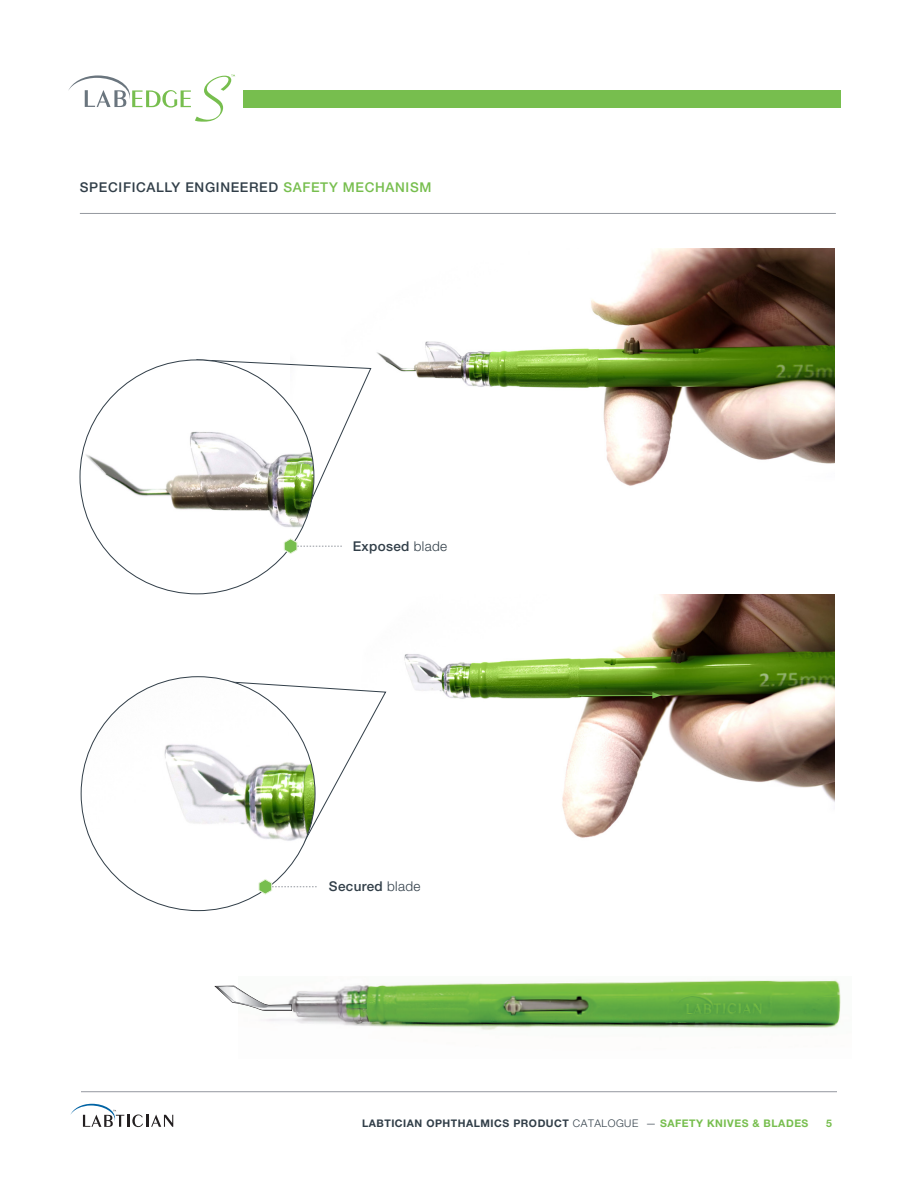
<style>
.page{position:relative;width:918px;height:1188px;background:#fff}
.page>*{position:absolute;margin:0;border:0;box-sizing:border-box;transform-origin:0 0}
.t1{font:500 13.5px "Helvetica Neue LT Std";letter-spacing:.05em;color:#313e48}
.t2{font:500 13.5px "Helvetica Neue LT Std";letter-spacing:.025em;color:#313e48}
.t3{font:700 10.5px "Helvetica Neue LT Std";letter-spacing:.05em;color:#313e48}
.t4{font:700 10.5px "Helvetica Neue LT Std";color:#77be4e}
.s1{color:#77be4e}
.s2{font-weight:300}
</style>
<div class="page">
<img style="left:293px;top:594px;width:542px;height:269px">
<hr style="left:81px;top:1091px;width:756px;height:1px;background:#94989f">
<svg style="left:70px;top:1104px;width:103px;height:23px"></svg>
<hr style="left:578px;top:695px;width:77px;height:1px;background:#77be4e">
<svg style="left:652px;top:692px;width:9px;height:7px"></svg>
<div style="left:243px;top:90px;width:598px;height:18px;background:#77be4e"></div>
<svg style="left:68px;top:74px;width:167px;height:48px"></svg>
<img style="left:371px;top:248px;width:464px;height:238px">
<svg style="left:226px;top:680px;width:160px;height:177px"></svg>
<img style="left:80px;top:360px;width:234px;height:234px;border-radius:117px">
<svg style="left:197px;top:360px;width:174px;height:194px"></svg>
<img style="left:81px;top:677px;width:234px;height:234px;border-radius:117px">
<svg style="left:258px;top:879px;width:59px;height:16px"></svg>
<img style="left:266px;top:980px;width:575px;height:50px">
<svg style="left:215px;top:986px;width:77px;height:25px"></svg>
<hr style="left:80px;top:213px;width:756px;height:1px;background:#94989f">
<p class="t1" style="left:80px;top:179px;width:353px">SPECIFICALLY ENGINEERED <span class="s1">SAFETY MECHANISM</span></p>
<p class="t2" style="left:353px;top:538px;width:96px">Exposed <span class="s2">blade</span></p>
<p class="t2" style="left:329px;top:879px;width:93px">Secured <span class="s2">blade</span></p>
<p class="t3" style="left:362px;top:1117px;width:448px">LABTICIAN OPHTHALMICS PRODUCT <span class="s2">CATALOGUE —</span> <span class="s1">SAFETY KNIVES &amp; BLADES</span></p>
<p class="t4" style="left:826px;top:1117px;width:7px">5</p>
</div>
